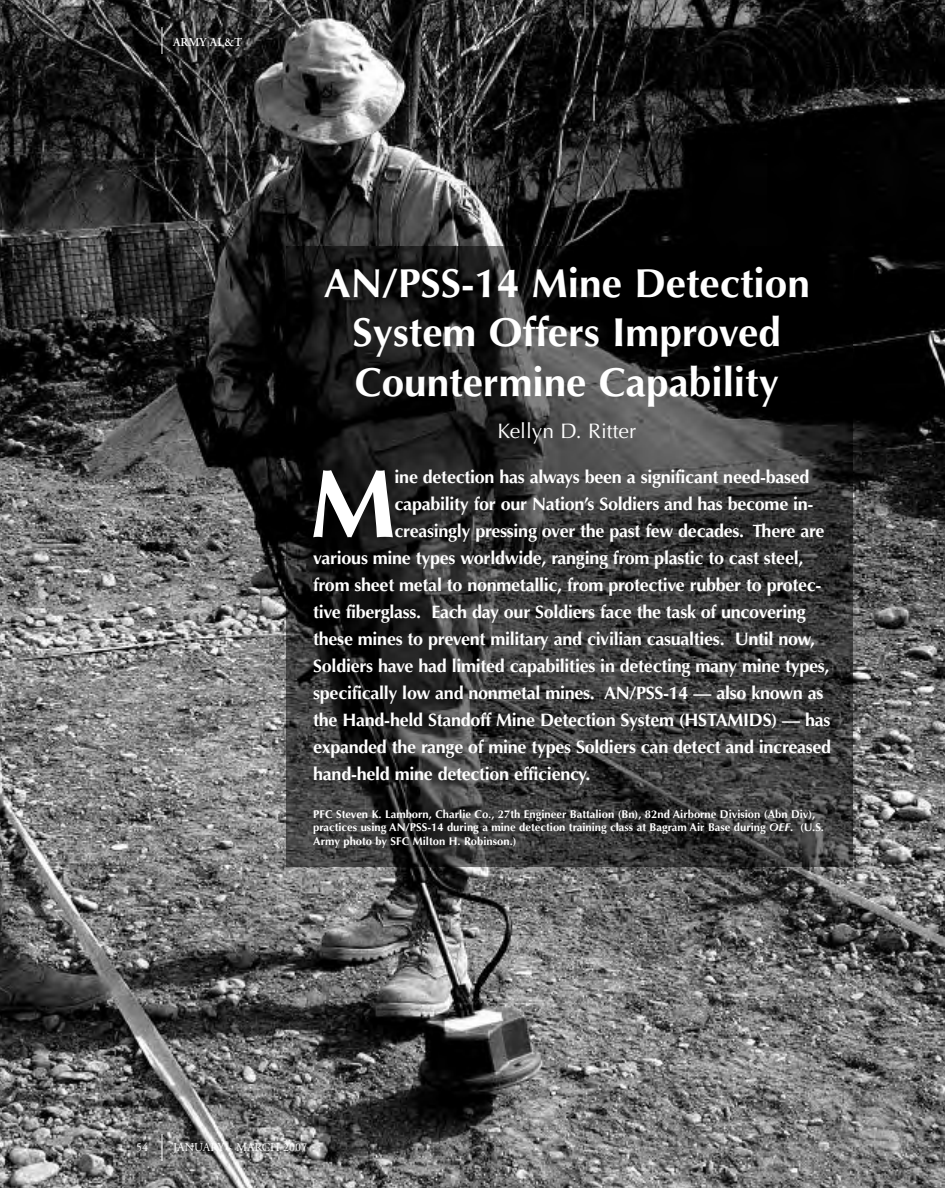
<style>
.page{position:relative;width:945px;height:1188px;background:#fff}
.page>*{position:absolute;margin:0;border:0;box-sizing:border-box;transform-origin:0 0}
.t1{font:700 97.2px "Optima";color:#fff}
.t2{font:700 40.5px/49.5px "Optima";color:#fff;text-align:center}
.t3{font:21px "Optima";color:#fff}
.t4{font:700 18px "Optima";letter-spacing:-.015em;color:#fff}
.t5{font:12px "Adobe Garamond";color:#fff}
.t6{font:600 12px "Adobe Garamond";color:#fff}
.t7{font:700 11.25px/13.8px "Optima";color:#fff}
.s1{font-style:italic}
</style>
<div class="page">
<img style="left:0;top:0;width:945px;height:1188px">
<img style="left:286px;top:247px;width:566px;height:620px">
<svg style="left:162px;top:27px;width:1px;height:27px"></svg>
<svg style="left:162px;top:1134px;width:1px;height:27px"></svg>
<p class="t6" style="left:173px;top:37px;width:71px">ARMY AL&amp;T</p>
<h2 class="t2" style="left:324px;top:262px;width:488px">AN/PSS-14 Mine Detection<br>System Offers Improved<br>Countermine Capability</h2>
<p class="t3" style="left:497px;top:422px;width:140px">Kellyn D. Ritter</p>
<h1 class="t1" style="left:310px;top:464px;width:88px">M</h1>
<p class="t4" style="left:395px;top:469px;width:416px">ine detection has always been a significant need-based</p>
<p class="t4" style="left:395px;top:496px;width:421px">capability for our Nation’s Soldiers and has become in-</p>
<p class="t4" style="left:395px;top:523px;width:431px">creasingly pressing over the past few decades. There are</p>
<p class="t4" style="left:313px;top:550px;width:492px">various mine types worldwide, ranging from plastic to cast steel,</p>
<p class="t4" style="left:313px;top:577px;width:510px">from sheet metal to nonmetallic, from protective rubber to protec-</p>
<p class="t4" style="left:313px;top:604px;width:494px">tive fiberglass. Each day our Soldiers face the task of uncovering</p>
<p class="t4" style="left:313px;top:631px;width:504px">these mines to prevent military and civilian casualties. Until now,</p>
<p class="t4" style="left:313px;top:658px;width:518px">Soldiers have had limited capabilities in detecting many mine types,</p>
<p class="t4" style="left:313px;top:685px;width:512px">specifically low and nonmetal mines. AN/PSS-14 — also known as</p>
<p class="t4" style="left:313px;top:712px;width:519px">the Hand-held Standoff Mine Detection System (HSTAMIDS) — has</p>
<p class="t4" style="left:313px;top:739px;width:520px">expanded the range of mine types Soldiers can detect and increased</p>
<p class="t4" style="left:313px;top:766px;width:279px">hand-held mine detection efficiency.</p>
<p class="t7" style="left:313px;top:808px;width:512px">PFC Steven K. Lamborn, Charlie Co., 27th Engineer Battalion (Bn), 82nd Airborne Division (Abn Div), practices using AN/PSS-14 during a mine detection training class at Bagram Air Base during <span class="s1">OEF</span>. (U.S.<br>Army photo by SFC Milton H. Robinson.)</p>
<p class="t5" style="left:136px;top:1142px;width:13px">54</p>
<p class="t5" style="left:173px;top:1142px;width:136px">JANUARY - MARCH 2007</p>
</div>
